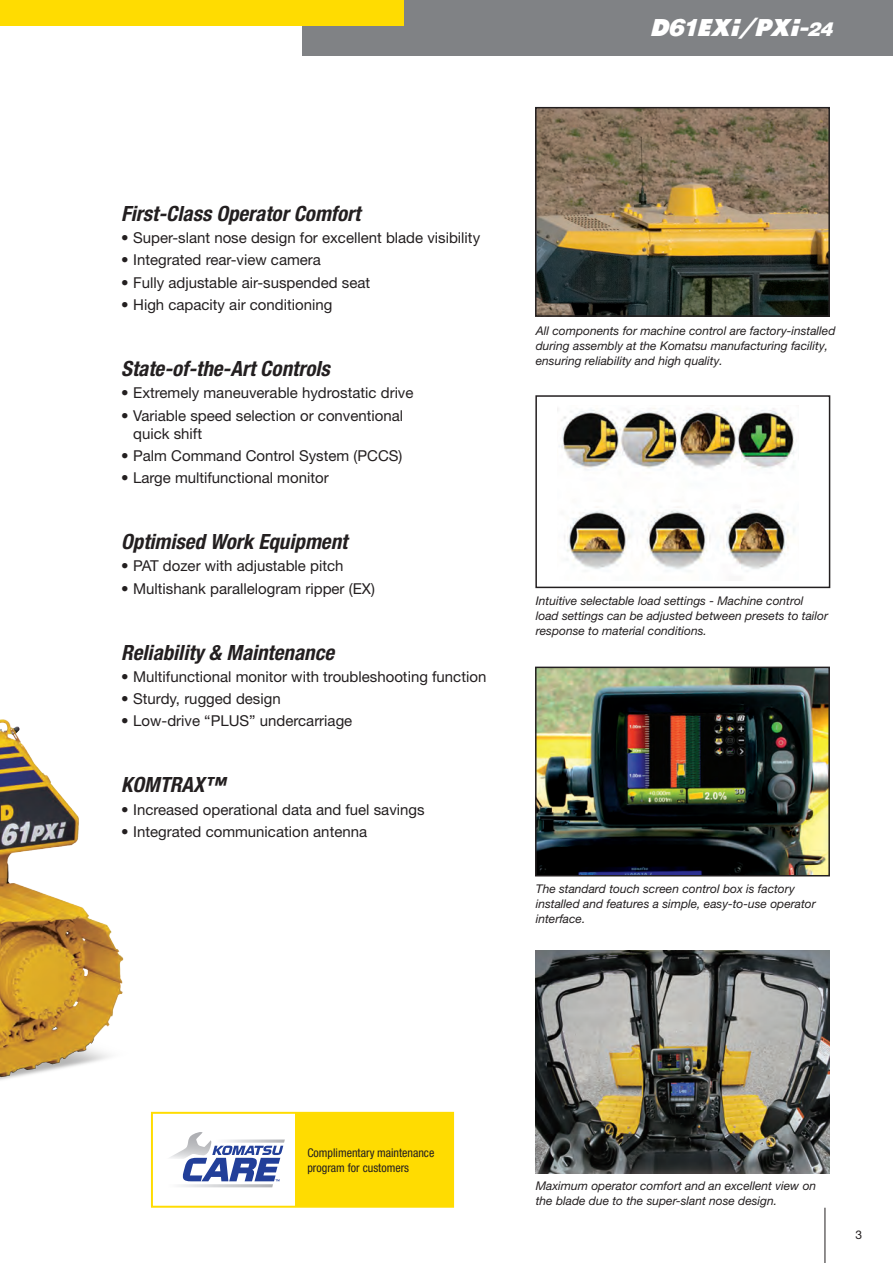
<style>
.page{position:relative;width:893px;height:1263px;background:#fff}
.page>*{position:absolute;margin:0;border:0;box-sizing:border-box;transform-origin:0 0}
.t1{font:italic 22.5px "Komatsu VI";letter-spacing:-.085em;color:#fff}
.t2{font:italic 700 condensed 21px "Helvetica Neue LT Pro";color:#231f20}
.t3{font:15px/18px "Helvetica Neue LT Pro";color:#231f20}
.t4{font:italic 12px/15px "Helvetica Neue LT Pro";color:#231f20}
.t5{font:condensed 12px/15px "Helvetica Neue LT Pro";color:#231f20}
.t6{font:12px "Helvetica Neue LT Pro";color:#231f20}
.s1{font-size:18px}
</style>
<div class="page">
<div style="left:303px;top:0;width:590px;height:55px;background:#808285"></div>
<div style="left:0;top:0;width:404px;height:26px;background:#ffdc01"></div>
<img style="left:0;top:719px;width:151px;height:488px">
<hr style="left:825px;top:1208px;width:1px;height:55px;background:#231f20">
<div style="left:151px;top:1112px;width:303px;height:96px;background:#fff;border:2px solid #ffdc01"></div>
<div style="left:295px;top:1112px;width:159px;height:95px;background:#ffdc01"></div>
<svg style="left:170px;top:1132px;width:115px;height:55px"></svg>
<img style="left:536px;top:950px;width:293px;height:223px">
<img style="left:538px;top:110px;width:289px;height:204px">
<div style="left:535px;top:107px;width:295px;height:210px;border:2px solid #231f20"></div>
<img style="left:538px;top:670px;width:289px;height:203px">
<div style="left:535px;top:667px;width:295px;height:209px;border:2px solid #231f20"></div>
<div style="left:535px;top:395px;width:295px;height:193px;border:2px solid #231f20"></div>
<img style="left:559px;top:408px;width:236px;height:162px">
<h1 class="t1" style="left:651px;top:15px;width:184px">D61EXi/PXi<span class="s1">-24</span></h1>
<h2 class="t2" style="left:121px;top:201px;width:241px">First-Class Operator Comfort</h2>
<p class="t3" style="left:121px;top:228px;width:360px">• Super-slant nose design for excellent blade visibility</p>
<p class="t3" style="left:121px;top:251px;width:201px">• Integrated rear-view camera</p>
<p class="t3" style="left:121px;top:273px;width:251px">• Fully adjustable air-suspended seat</p>
<p class="t3" style="left:121px;top:295px;width:213px">• High capacity air conditioning</p>
<h2 class="t2" style="left:121px;top:356px;width:210px">State-of-the-Art Controls</h2>
<p class="t3" style="left:121px;top:384px;width:294px">• Extremely maneuverable hydrostatic drive</p>
<p class="t3" style="left:133px;top:406px;width:272px;text-indent:-12px">• Variable speed selection or conventional quick shift</p>
<p class="t3" style="left:121px;top:446px;width:283px">• Palm Command Control System (PCCS)</p>
<p class="t3" style="left:121px;top:468px;width:209px">• Large multifunctional monitor</p>
<h2 class="t2" style="left:121px;top:529px;width:228px">Optimised Work Equipment</h2>
<p class="t3" style="left:121px;top:557px;width:224px">• PAT dozer with adjustable pitch</p>
<p class="t3" style="left:121px;top:579px;width:255px">• Multishank parallelogram ripper (EX)</p>
<h2 class="t2" style="left:121px;top:639px;width:214px">Reliability &amp; Maintenance</h2>
<p class="t3" style="left:121px;top:667px;width:367px">• Multifunctional monitor with troubleshooting function</p>
<p class="t3" style="left:121px;top:689px;width:161px">• Sturdy, rugged design</p>
<p class="t3" style="left:121px;top:712px;width:233px">• Low-drive “PLUS” undercarriage</p>
<h2 class="t2" style="left:121px;top:772px;width:105px">KOMTRAX™</h2>
<p class="t3" style="left:121px;top:800px;width:305px">• Increased operational data and fuel savings</p>
<p class="t3" style="left:121px;top:822px;width:247px">• Integrated communication antenna</p>
<p class="t4" style="left:536px;top:323px;width:301px">All components for machine control are factory-installed during assembly at the Komatsu manufacturing facility, ensuring reliability and high quality.</p>
<p class="t4" style="left:536px;top:593px;width:294px">Intuitive selectable load settings - Machine control load settings can be adjusted between presets to tailor response to material conditions.</p>
<p class="t4" style="left:536px;top:881px;width:281px">The standard touch screen control box is factory installed and features a simple, easy-to-use operator interface.</p>
<p class="t5" style="left:307px;top:1145px;width:128px">Complimentary maintenance program for customers</p>
<p class="t4" style="left:536px;top:1178px;width:282px">Maximum operator comfort and an excellent view on the blade due to the super-slant nose design.</p>
<p class="t6" style="left:856px;top:1227px;width:8px">3</p>
</div>
